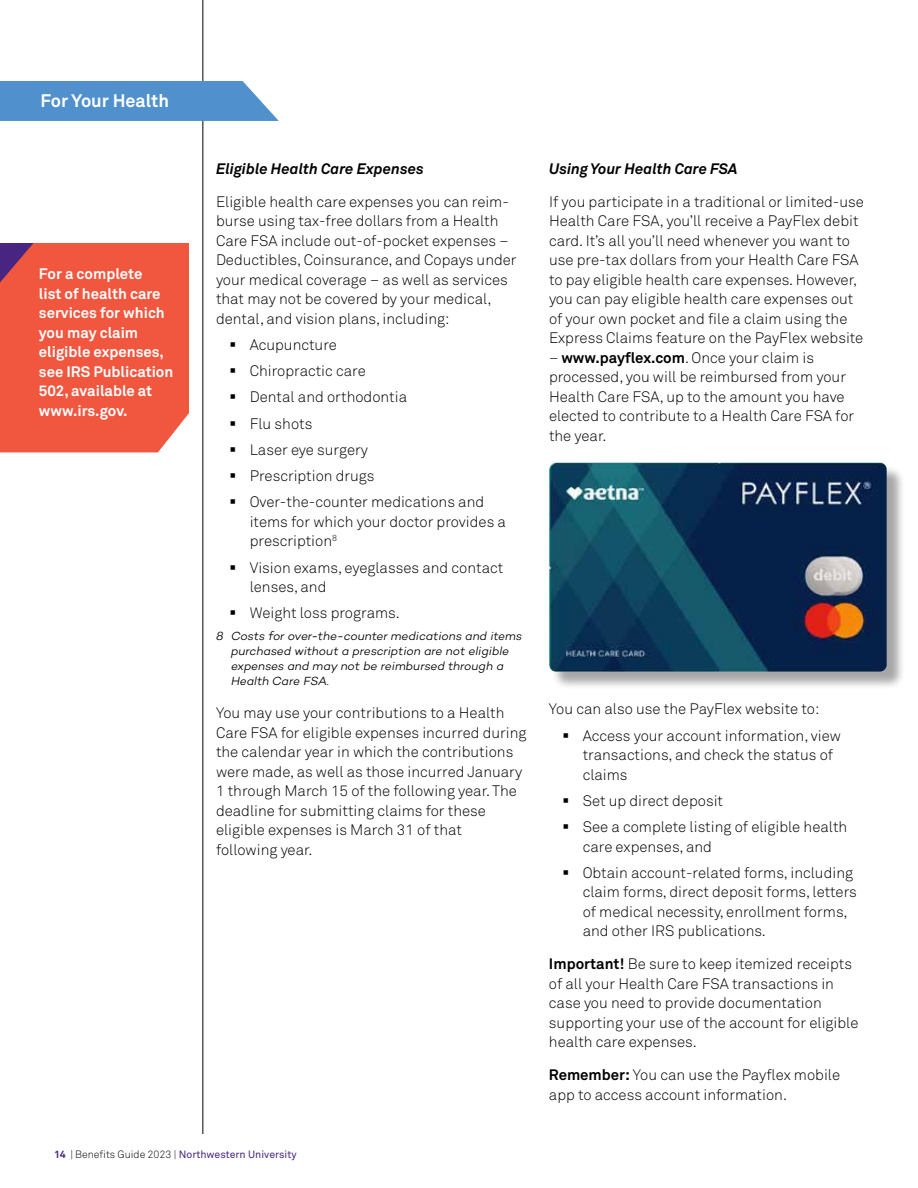
<style>
.page{position:relative;width:918px;height:1188px;background:#fff}
.page>*{position:absolute;margin:0;border:0;box-sizing:border-box;transform-origin:0 0}
.t1{font:700 18px "Akkurat Pro";color:#fff}
.t2{font:300 15px/19.5px "Akkurat Pro";color:#000}
.t3{font:700 15px/19.5px "Akkurat Pro";color:#fff}
.t4{font:italic 700 15px "Akkurat Pro";color:#000}
.t5{font:italic 300 12px/15px "Campton";letter-spacing:-.005em;color:#000}
.t6{font:10.5px "Akkurat Pro";color:#482580}
.s1{font-weight:700}
.s2{font-weight:300;color:#000}
</style>
<div class="page">
<hr style="left:203px;top:0;width:1px;height:1134px;background:#000">
<div style="left:0;top:81px;width:279px;height:40px;background:#5091cd"></div>
<div style="left:0;top:243px;width:189px;height:209px;background:#f1563f"></div>
<div style="left:551px;top:465px;width:354px;height:225px;background:#000;opacity:.35"></div>
<img style="left:549px;top:463px;width:338px;height:209px">
<p class="t1" style="left:40px;top:90px;width:130px">For Your Health</p>
<p class="t3" style="left:39px;top:264px;width:136px">For a complete<br>list of health care services for which you may claim eligible expenses, see IRS Publication<br>502, available at www.irs.gov.</p>
<h5 class="t4" style="left:216px;top:159px;width:209px">Eligible Health Care Expenses</h5>
<p class="t2" style="left:216px;top:192px;width:302px">Eligible health care expenses you can reim&shy;burse using tax-free dollars from a Health Care FSA include out-of-pocket expenses – Deductibles, Coinsurance, and Copays under your medical coverage – as well as services that may not be covered by your medical, dental, and vision plans, including:</p>
<p class="t2" style="left:230px;top:335px;width:109px">▪ Acupuncture</p>
<p class="t2" style="left:230px;top:361px;width:138px">▪ Chiropractic care</p>
<p class="t2" style="left:230px;top:388px;width:179px">▪ Dental and orthodontia</p>
<p class="t2" style="left:230px;top:414px;width:84px">▪ Flu shots</p>
<p class="t2" style="left:230px;top:440px;width:140px">▪ Laser eye surgery</p>
<p class="t2" style="left:230px;top:466px;width:147px">▪ Prescription drugs</p>
<p class="t2" style="left:250px;top:493px;width:258px;text-indent:-20px">▪ Over-the-counter medications and items for which your doctor provides a prescription<sup>8</sup></p>
<p class="t2" style="left:250px;top:558px;width:255px;text-indent:-20px">▪ Vision exams, eyeglasses and contact lenses, and</p>
<p class="t2" style="left:230px;top:604px;width:172px">▪ Weight loss programs.</p>
<p class="t5" style="left:231px;top:628px;width:293px;text-indent:-15px">8 Costs for over-the-counter medications and items purchased without a prescription are not eligible expenses and may not be reimbursed through a Health Care FSA.</p>
<p class="t2" style="left:216px;top:703px;width:312px">You may use your contributions to a Health Care FSA for eligible expenses incurred during the calendar year in which the contributions were made, as well as those incurred January 1 through March 15 of the following year. The deadline for submitting claims for these eligible expenses is March 31 of that following year.</p>
<p class="t6" style="left:54px;top:1149px;width:244px"><span class="s1">14</span> <span class="s2">| Benefts Guide 2023 |</span> Northwestern University</p>
<h5 class="t4" style="left:549px;top:159px;width:190px">Using Your Health Care FSA</h5>
<p class="t2" style="left:549px;top:192px;width:316px">If you participate in a traditional or limited-use Health Care FSA, you’ll receive a PayFlex debit card. It’s all you’ll need whenever you want to use pre-tax dollars from your Health Care FSA to pay eligible health care expenses. However, you can pay eligible health care expenses out of your own pocket and file a claim using the Express Claims feature on the PayFlex website</p>
<p class="t2" style="left:549px;top:348px;width:307px">– <span class="s1">www.payflex.com</span>. Once your claim is processed, you will be reimbursed from your Health Care FSA, up to the amount you have elected to contribute to a Health Care FSA for the year.</p>
<p class="t2" style="left:549px;top:699px;width:272px">You can also use the PayFlex website to:</p>
<p class="t2" style="left:583px;top:726px;width:260px;text-indent:-20px">▪ Access your account information, view transactions, and check the status of claims</p>
<p class="t2" style="left:562px;top:791px;width:162px">▪ Set up direct deposit</p>
<p class="t2" style="left:583px;top:817px;width:266px;text-indent:-20px">▪ See a complete listing of eligible health care expenses, and</p>
<p class="t2" style="left:583px;top:863px;width:276px;text-indent:-20px">▪ Obtain account-related forms, including claim forms, direct deposit forms, letters of medical necessity, enrollment forms, and other IRS publications.</p>
<p class="t2" style="left:549px;top:954px;width:311px"><span class="s1">Important!</span> Be sure to keep itemized receipts of all your Health Care FSA transactions in case you need to provide documentation supporting your use of the account for eligible health care expenses.</p>
<p class="t2" style="left:549px;top:1065px;width:293px"><span class="s1">Remember:</span> You can use the Payflex mobile app to access account information.</p>
</div>
